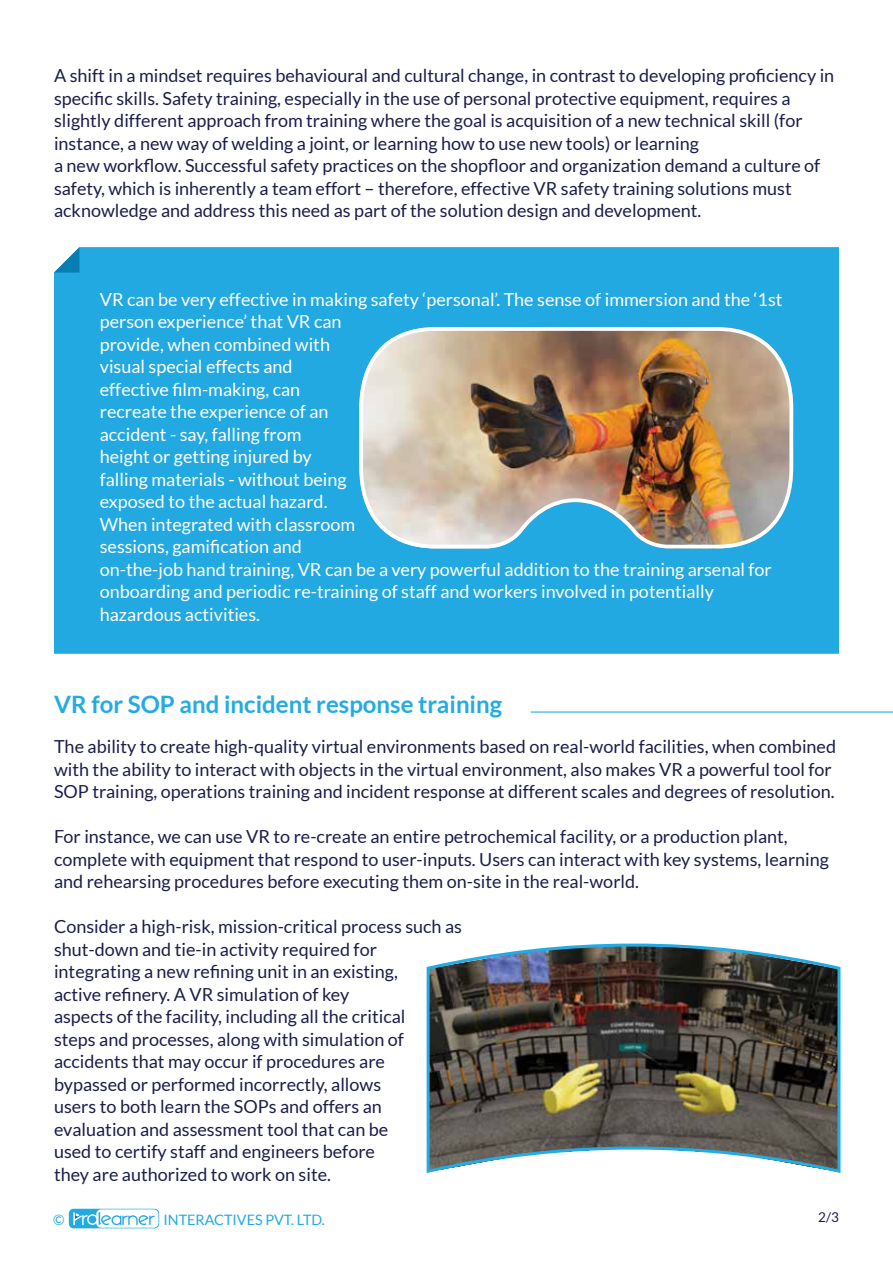
<style>
.page{position:relative;width:893px;height:1263px;background:#fff}
.page>*{position:absolute;margin:0;border:0;box-sizing:border-box;transform-origin:0 0}
.t1{font:700 24px "Lato";color:#23abe3}
.t2{font:18px/22.5px "Lato";color:#1b1e4b}
.t3{font:18px/22.5px "Lato";color:#fff}
.t4{font:14.4px "Lato";color:#22a9e1}
.t5{font:13.5px "Lato";color:#1b1e4b}
</style>
<div class="page">
<img style="left:426px;top:943px;width:415px;height:230px">
<div style="left:54px;top:247px;width:785px;height:407px;background:#22a9e1"></div>
<svg style="left:54px;top:247px;width:25px;height:26px"></svg>
<hr style="left:531px;top:711px;width:362px;height:2px;background:#24ace3">
<img style="left:359px;top:327px;width:434px;height:221px">
<svg style="left:69px;top:1209px;width:90px;height:19px"></svg>
<p class="t2" style="left:54px;top:64px;width:782px">A shift in a mindset requires behavioural and cultural change, in contrast to developing proficiency in specific skills. Safety training, especially in the use of personal protective equipment, requires a slightly different approach from training where the goal is acquisition of a new technical skill (for instance, a new way of welding a joint, or learning how to use new tools) or learning<br>a new workflow. Successful safety practices on the shopfloor and organization demand a culture of safety, which is inherently a team effort – therefore, effective VR safety training solutions must acknowledge and address this need as part of the solution design and development.</p>
<p class="t3" style="left:100px;top:288px;width:684px">VR can be very effective in making safety ‘personal’. The sense of immersion and the ‘1st person experience’ that VR can<br>provide, when combined with<br>visual special effects and<br>effective film-making, can<br>recreate the experience of an<br>accident - say, falling from<br>height or getting injured by<br>falling materials - without being<br>exposed to the actual hazard.<br>When integrated with classroom<br>sessions, gamification and<br>on-the-job hand training, VR can be a very powerful addition to the training arsenal for onboarding and periodic re-training of staff and workers involved in potentially hazardous activities.</p>
<h1 class="t1" style="left:54px;top:690px;width:450px">VR for SOP and incident response training</h1>
<p class="t2" style="left:54px;top:735px;width:784px">The ability to create high-quality virtual environments based on real-world facilities, when combined with the ability to interact with objects in the virtual environment, also makes VR a powerful tool for<br>SOP training, operations training and incident response at different scales and degrees of resolution.</p>
<p class="t2" style="left:54px;top:825px;width:776px">For instance, we can use VR to re-create an entire petrochemical facility, or a production plant, complete with equipment that respond to user-inputs. Users can interact with key systems, learning and rehearsing procedures before executing them on-site in the real-world.</p>
<p class="t2" style="left:54px;top:915px;width:409px">Consider a high-risk, mission-critical process such as shut-down and tie-in activity required for integrating a new refining unit in an existing,<br>active refinery. A VR simulation of key<br>aspects of the facility, including all the critical<br>steps and processes, along with simulation of accidents that may occur if procedures are bypassed or performed incorrectly, allows<br>users to both learn the SOPs and offers an evaluation and assessment tool that can be<br>used to certify staff and engineers before<br>they are authorized to work on site.</p>
<p class="t4" style="left:53px;top:1212px;width:13px">©</p>
<p class="t4" style="left:164px;top:1212px;width:163px">INTERACTIVES PVT. LTD.</p>
<p class="t5" style="left:818px;top:1209px;width:22px">2/3</p>
</div>
